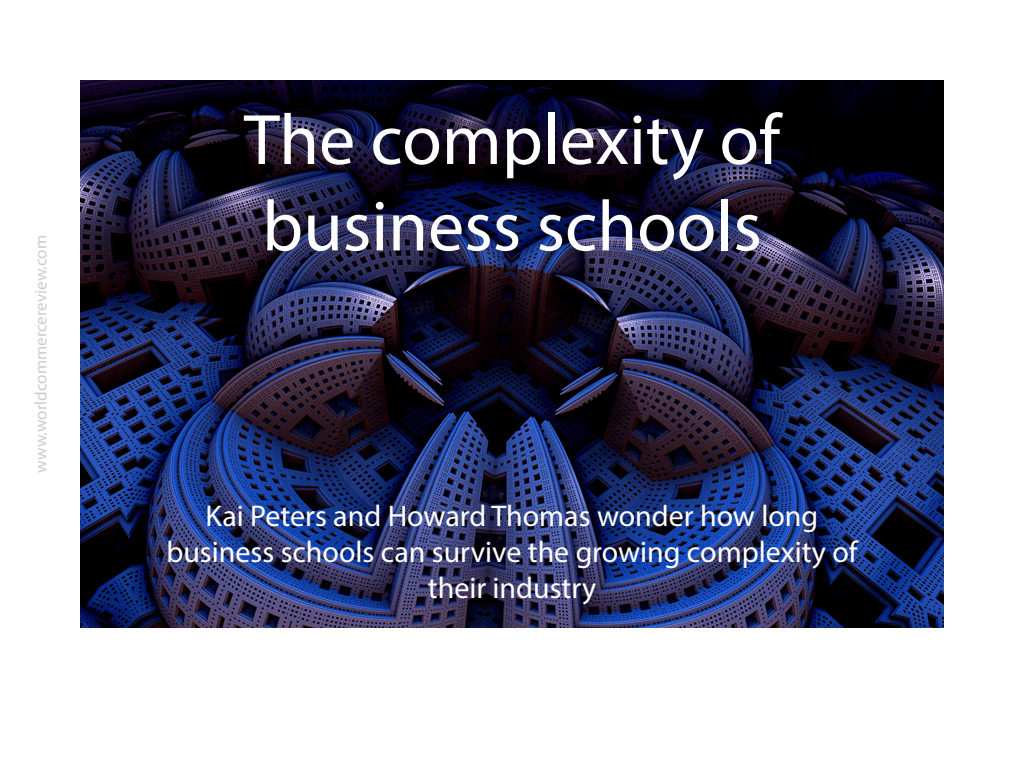
<style>
.page{position:relative;width:1024px;height:768px;background:#fff}
.page>*{position:absolute;margin:0;border:0;box-sizing:border-box;transform-origin:0 0}
.t1{font:72px/86.4px "Myriad Pro";color:#fff}
.t2{font:30px/36px "Myriad Pro";color:#fff;text-align:center}
.t3{font:17px "Myriad Pro";color:#ccc}
</style>
<div class="page">
<img style="left:80px;top:80px;width:864px;height:548px">
<p class="t3" style="left:30px;top:473px;width:239px;rotate:-90deg">www.worldcommercereview.com</p>
<h1 class="t1" style="left:244px;top:96px;width:538px">The complexity of business schools</h1>
<p class="t2" style="left:166px;top:497px;width:693px">Kai Peters and Howard Thomas wonder how long business schools can survive the growing complexity of their industry</p>
</div>
